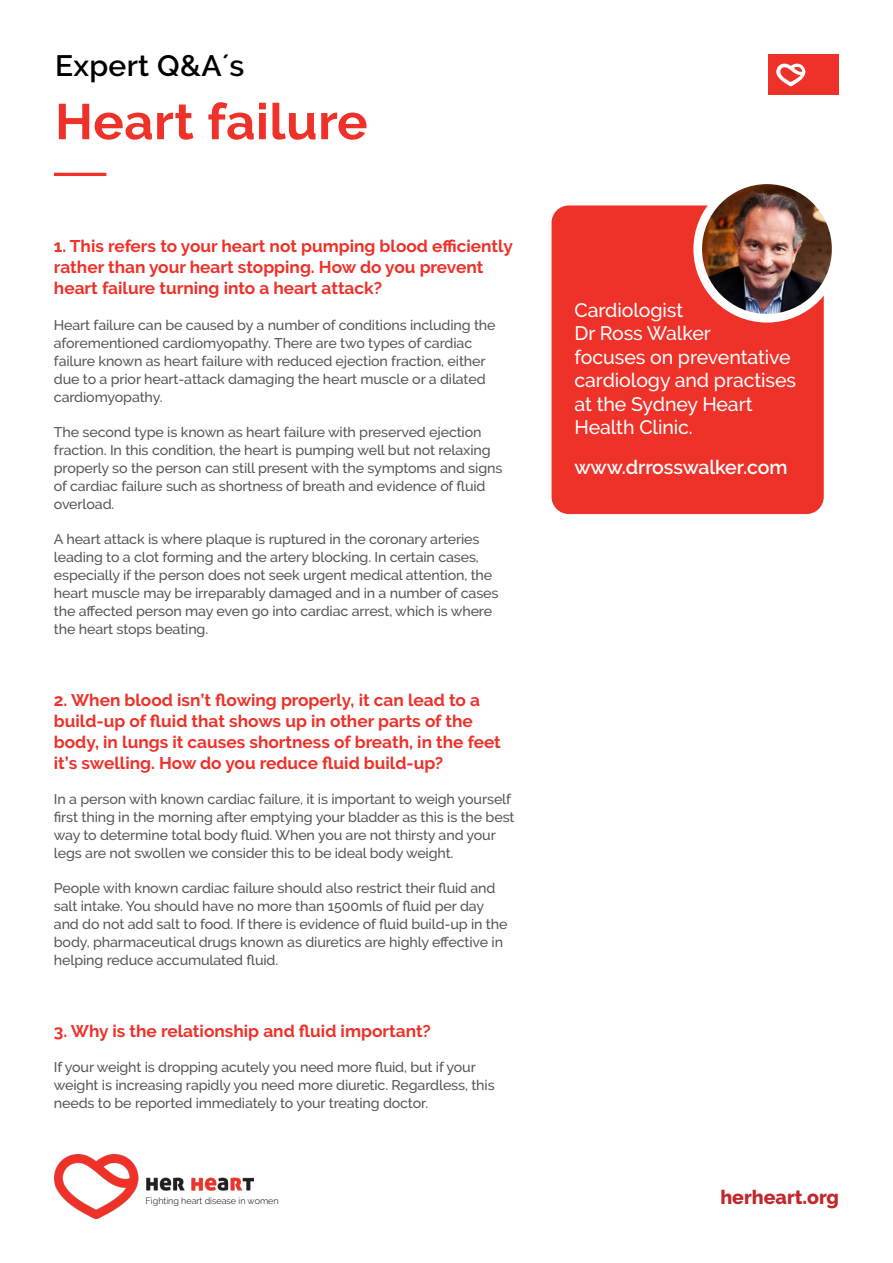
<style>
.page{position:relative;width:893px;height:1263px;background:#fff}
.page>*{position:absolute;margin:0;border:0;box-sizing:border-box;transform-origin:0 0}
.t1{font:700 49.95px "Raleway";letter-spacing:.01em;color:#ee3129}
.t2{font:600 29.4px "Raleway";letter-spacing:.01em;color:#000}
.t3{font:500 19.5px/23.4px "Raleway";letter-spacing:-.005em;color:#fff}
.t4{font:600 19.5px "Raleway";letter-spacing:-.005em;color:#fff}
.t5{font:800 19.5px "Raleway";color:#c1272b}
.t6{font:700 16.95px/21px "Raleway";color:#ee3129}
.t7{font:500 13.95px/18px "Raleway";letter-spacing:-.01em;color:#565656}
.t8{font:300 9px "Raleway";color:#000}
</style>
<div class="page">
<img style="left:54px;top:1154px;width:200px;height:64px">
<div style="left:552px;top:205px;width:272px;height:309px;background:#ee3129;border-radius:17px"></div>
<img style="left:698px;top:185px;width:132px;height:130px">
<div style="left:693px;top:175px;width:147px;height:148px;border:9px solid #fff;border-radius:50%"></div>
<div style="left:54px;top:173px;width:52px;height:3px;border:2px solid #ee3129"></div>
<div style="left:768px;top:54px;width:71px;height:40px;background:#ee3129"></div>
<svg style="left:776px;top:64px;width:29px;height:22px"></svg>
<h2 class="t2" style="left:55px;top:48px;width:191px">Expert Q&amp;A´s</h2>
<h1 class="t1" style="left:55px;top:93px;width:314px">Heart failure</h1>
<p class="t6" style="left:54px;top:236px;width:461px">1. This refers to your heart not pumping blood efficiently rather than your heart stopping. How do you prevent heart failure turning into a heart attack?</p>
<p class="t7" style="left:54px;top:316px;width:443px">Heart failure can be caused by a number of conditions including the aforementioned cardiomyopathy. There are two types of cardiac failure known as heart failure with reduced ejection fraction, either due to a prior heart-attack damaging the heart muscle or a dilated cardiomyopathy.</p>
<p class="t7" style="left:54px;top:423px;width:450px">The second type is known as heart failure with preserved ejection fraction. In this condition, the heart is pumping well but not relaxing properly so the person can still present with the symptoms and signs of cardiac failure such as shortness of breath and evidence of fluid overload.</p>
<p class="t7" style="left:54px;top:530px;width:446px">A heart attack is where plaque is ruptured in the coronary arteries leading to a clot forming and the artery blocking. In certain cases, especially if the person does not seek urgent medical attention, the heart muscle may be irreparably damaged and in a number of cases the affected person may even go into cardiac arrest, which is where the heart stops beating.</p>
<p class="t6" style="left:54px;top:689px;width:448px">2. When blood isn’t flowing properly, it can lead to a build-up of fluid that shows up in other parts of the body, in lungs it causes shortness of breath, in the feet it’s swelling. How do you reduce fluid build-up?</p>
<p class="t7" style="left:54px;top:790px;width:462px">In a person with known cardiac failure, it is important to weigh yourself first thing in the morning after emptying your bladder as this is the best way to determine total body fluid. When you are not thirsty and your legs are not swollen we consider this to be ideal body weight.</p>
<p class="t7" style="left:54px;top:879px;width:455px">People with known cardiac failure should also restrict their fluid and salt intake. You should have no more than 1500mls of fluid per day and do not add salt to food. If there is evidence of fluid build-up in the body, pharmaceutical drugs known as diuretics are highly effective in helping reduce accumulated fluid.</p>
<p class="t6" style="left:54px;top:1021px;width:379px">3. Why is the relationship and fluid important?</p>
<p class="t7" style="left:54px;top:1058px;width:442px">If your weight is dropping acutely you need more fluid, but if your weight is increasing rapidly you need more diuretic. Regardless, this needs to be reported immediately to your treating doctor.</p>
<h3 class="t3" style="left:574px;top:298px;width:223px">Cardiologist<br>Dr Ross Walker<br>focuses on preventative cardiology and practises at the Sydney Heart<br>Health Clinic.</h3>
<h3 class="t4" style="left:574px;top:456px;width:215px">www.drrosswalker.com</h3>
<p class="t8" style="left:146px;top:1196px;width:135px">Fighting heart disease in women</p>
<h3 class="t5" style="left:720px;top:1185px;width:120px">herheart.org</h3>
</div>
